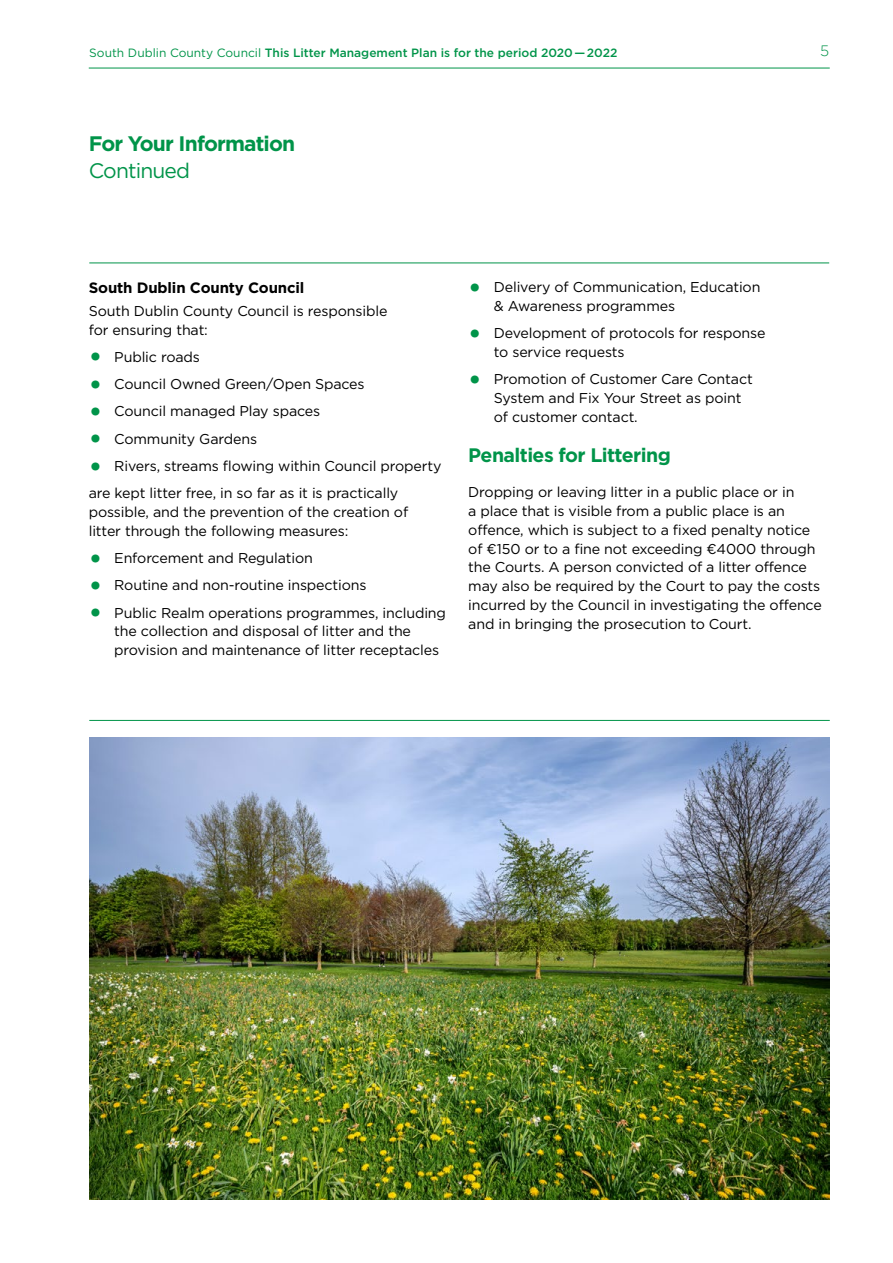
<style>
.page{position:relative;width:893px;height:1263px;background:#fff}
.page>*{position:absolute;margin:0;border:0;box-sizing:border-box;transform-origin:0 0}
.t1{font:700 21px "Gotham";letter-spacing:-.04em;color:#009449}
.t2{font:21px "Gotham";letter-spacing:-.04em;color:#009449}
.t3{font:700 19.5px "Gotham";letter-spacing:-.03em;color:#009449}
.t4{font:700 15px "Gotham";letter-spacing:-.01em;color:#000}
.t5{font:300 15px "Gotham";color:#009449}
.t6{font:14.25px/18.8px "Gotham";letter-spacing:-.01em;color:#000}
.t7{font:500 12px "Gotham";color:#009449}
.s1{font-weight:400}
.s2{font-weight:700;font-size:27px;color:#009449}
</style>
<div class="page">
<hr style="left:89px;top:263px;width:740px;height:1px;background:#009449">
<img style="left:89px;top:738px;width:740px;height:461px">
<hr style="left:89px;top:720px;width:741px;height:1px;background:#009449">
<hr style="left:89px;top:68px;width:741px;height:1px;background:#009449">
<p class="t7" style="left:89px;top:46px;width:530px"><span class="s1">South Dublin County Council</span> This Litter Management Plan is for the period 2020 — 2022</p>
<p class="t5" style="left:820px;top:42px;width:11px">5</p>
<h1 class="t1" style="left:89px;top:131px;width:208px">For Your Information</h1>
<h1 class="t2" style="left:89px;top:158px;width:103px">Continued</h1>
<p class="t4" style="left:89px;top:279px;width:217px">South Dublin County Council</p>
<p class="t6" style="left:89px;top:301px;width:300px">South Dublin County Council is responsible for ensuring that:</p>
<p class="t6" style="left:89px;top:347px;width:113px"><span class="s2">•</span> Public roads</p>
<p class="t6" style="left:89px;top:375px;width:277px"><span class="s2">•</span> Council Owned Green/Open Spaces</p>
<p class="t6" style="left:89px;top:402px;width:233px"><span class="s2">•</span> Council managed Play spaces</p>
<p class="t6" style="left:89px;top:429px;width:170px"><span class="s2">•</span> Community Gardens</p>
<p class="t6" style="left:89px;top:452px;width:354px;line-height:27.3px"><span class="s2">•</span> Rivers, streams flowing within Council property are kept litter free, in so far as it is practically</p>
<p class="t6" style="left:89px;top:502px;width:321px">possible, and the prevention of the creation of litter through the following measures:</p>
<p class="t6" style="left:89px;top:548px;width:226px"><span class="s2">•</span> Enforcement and Regulation</p>
<p class="t6" style="left:89px;top:576px;width:279px"><span class="s2">•</span> Routine and non-routine inspections</p>
<p class="t6" style="left:114px;top:603px;width:333px;text-indent:-26px"><span class="s2">•</span> Public Realm operations programmes, including the collection and disposal of litter and the provision and maintenance of litter receptacles</p>
<p class="t6" style="left:494px;top:278px;width:268px;text-indent:-26px"><span class="s2">•</span> Delivery of Communication, Education &amp; Awareness programmes</p>
<p class="t6" style="left:494px;top:324px;width:273px;text-indent:-26px"><span class="s2">•</span> Development of protocols for response to service requests</p>
<p class="t6" style="left:494px;top:370px;width:260px;text-indent:-26px"><span class="s2">•</span> Promotion of Customer Care Contact<br>System and Fix Your Street as point of customer contact.</p>
<h2 class="t3" style="left:468px;top:443px;width:204px">Penalties for Littering</h2>
<p class="t6" style="left:468px;top:483px;width:355px">Dropping or leaving litter in a public place or in<br>a place that is visible from a public place is an offence, which is subject to a fixed penalty notice of ¤150 or to a fine not exceeding ¤4000 through the Courts. A person convicted of a litter offence may also be required by the Court to pay the costs incurred by the Council in investigating the offence and in bringing the prosecution to Court.</p>
</div>
